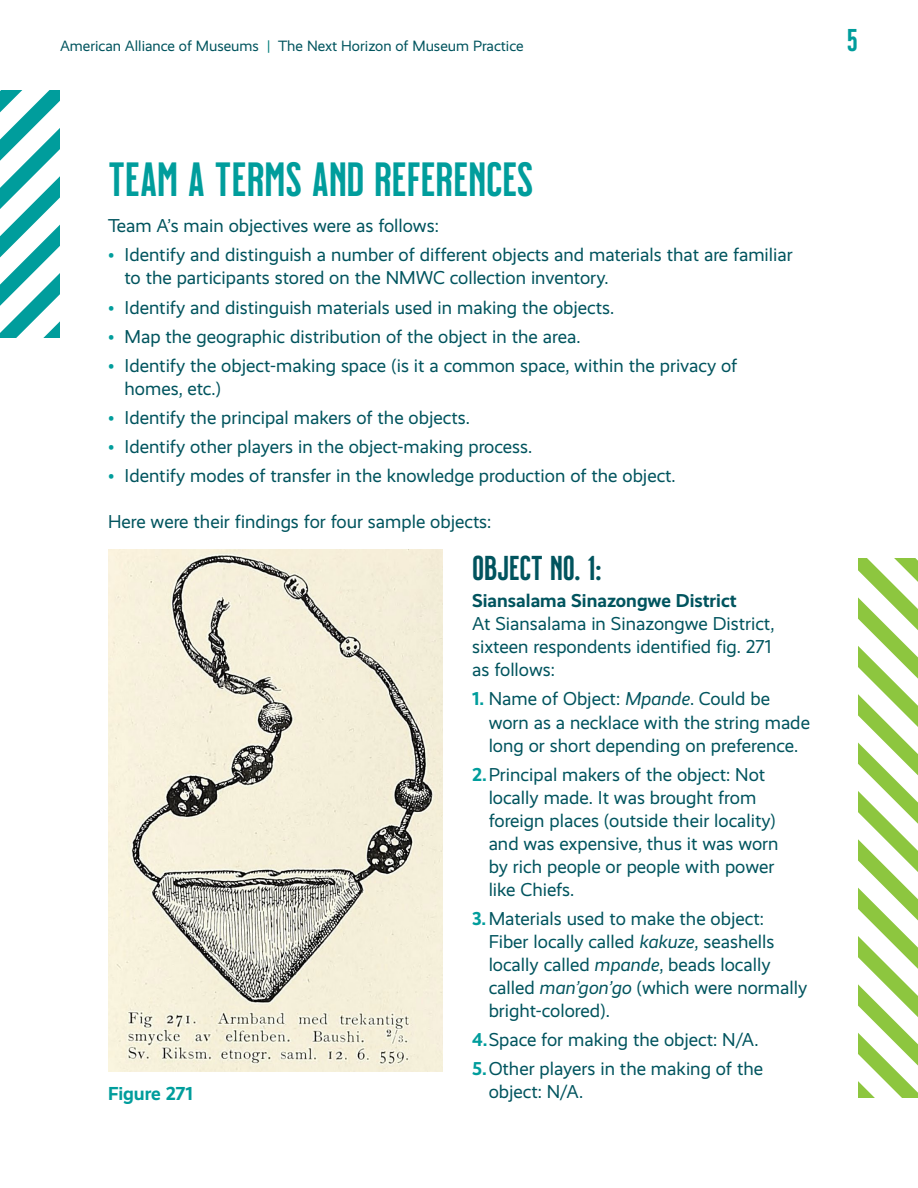
<style>
.page{position:relative;width:918px;height:1188px;background:#fff}
.page>*{position:absolute;margin:0;border:0;box-sizing:border-box;transform-origin:0 0}
.H2_-_Milkstore_32pt_teal{font:48px "Milkstore 02 Clean";color:#009d9c}
.H3_-_Milkstore_23pt_dark{font:34.5px "Milkstore 02 Clean";color:#01545e}
.t1{font:31.5px "Milkstore 02 Clean";color:#009d9c}
.Body_-_12_5pt_navy{font:700 18.9px "Realist";color:#009d9c}
.Body_-_numbers_teal{font:18.75px/23.1px "Realist";color:#01545e}
.Body_-_bullets_teal{font:18.75px/23.1px "Realist";color:#01545e}
.Body_-_12_5pt_navy-2{font:18.75px/23.1px "Realist";color:#01545e}
.Body_-_12_5pt_navy-3{font:700 18.75px "Realist";color:#01545e}
.t2{font:15px "Realist";color:#01545e}
.s1{color:#007c7a}
.s2{color:#009d9c}
.s3{font-weight:700;color:#009d9c}
.s4{font-style:italic}
</style>
<div class="page">
<svg style="left:0;top:90px;width:60px;height:248px"></svg>
<svg style="left:858px;top:558px;width:60px;height:539px"></svg>
<img style="left:108px;top:549px;width:334px;height:523px">
<p class="t2" style="left:60px;top:38px;width:465px">American Alliance of Museums <span class="s1">|</span> The Next Horizon of Museum Practice</p>
<h3 class="t1" style="left:847px;top:23px;width:13px">5</h3>
<h2 class="H2_-_Milkstore_32pt_teal" style="left:108px;top:153px;width:427px">TEAM A TERMS AND REFERENCES</h2>
<p class="Body_-_12_5pt_navy-2" style="left:108px;top:215px;width:332px">Team A’s main objectives were as follows:</p>
<p class="Body_-_bullets_teal" style="left:124px;top:244px;width:670px;text-indent:-16px"><span class="s2">•</span> Identify and distinguish a number of different objects and materials that are familiar to the participants stored on the NMWC collection inventory.</p>
<p class="Body_-_bullets_teal" style="left:108px;top:296px;width:508px"><span class="s2">•</span> Identify and distinguish materials used in making the objects.</p>
<p class="Body_-_bullets_teal" style="left:108px;top:325px;width:474px"><span class="s2">•</span> Map the geographic distribution of the object in the area.</p>
<p class="Body_-_bullets_teal" style="left:124px;top:354px;width:614px;text-indent:-16px"><span class="s2">•</span> Identify the object-making space (is it a common space, within the privacy of homes, etc.)</p>
<p class="Body_-_bullets_teal" style="left:108px;top:406px;width:363px"><span class="s2">•</span> Identify the principal makers of the objects.</p>
<p class="Body_-_bullets_teal" style="left:108px;top:435px;width:426px"><span class="s2">•</span> Identify other players in the object-making process.</p>
<p class="Body_-_bullets_teal" style="left:108px;top:464px;width:569px"><span class="s2">•</span> Identify modes of transfer in the knowledge production of the object.</p>
<p class="Body_-_12_5pt_navy-2" style="left:108px;top:510px;width:385px">Here were their findings for four sample objects:</p>
<h3 class="H3_-_Milkstore_23pt_dark" style="left:472px;top:549px;width:131px">OBJECT NO. 1:</h3>
<p class="Body_-_12_5pt_navy-3" style="left:472px;top:590px;width:266px">Siansalama Sinazongwe District</p>
<p class="Body_-_12_5pt_navy-2" style="left:472px;top:613px;width:304px">At Siansalama in Sinazongwe District, sixteen respondents identified fig. 271 as follows:</p>
<p class="Body_-_numbers_teal" style="left:489px;top:688px;width:323px;text-indent:-16px"><span class="s3">1.</span> Name of Object: <span class="s4">Mpande</span>. Could be worn as a necklace with the string made long or short depending on preference.</p>
<p class="Body_-_numbers_teal" style="left:489px;top:763px;width:291px;text-indent:-16px"><span class="s3">2.</span>Principal makers of the object: Not locally made. It was brought from foreign places (outside their locality) and was expensive, thus it was worn by rich people or people with power like Chiefs.</p>
<p class="Body_-_numbers_teal" style="left:489px;top:907px;width:320px;text-indent:-16px"><span class="s3">3.</span>Materials used to make the object:<br>Fiber locally called <span class="s4">kakuze</span>, seashells locally called <span class="s4">mpande</span>, beads locally called <span class="s4">man’gon’go</span> (which were normally bright-colored).</p>
<p class="Body_-_numbers_teal" style="left:472px;top:1028px;width:288px"><span class="s3">4.</span>Space for making the object: N/A.</p>
<p class="Body_-_numbers_teal" style="left:472px;top:1057px;width:292px"><span class="s3">5.</span>Other players in the making of the</p>
<p class="Body_-_12_5pt_navy" style="left:108px;top:1082px;width:86px">Figure 271</p>
<p class="Body_-_numbers_teal" style="left:489px;top:1080px;width:96px">object: N/A.</p>
</div>
